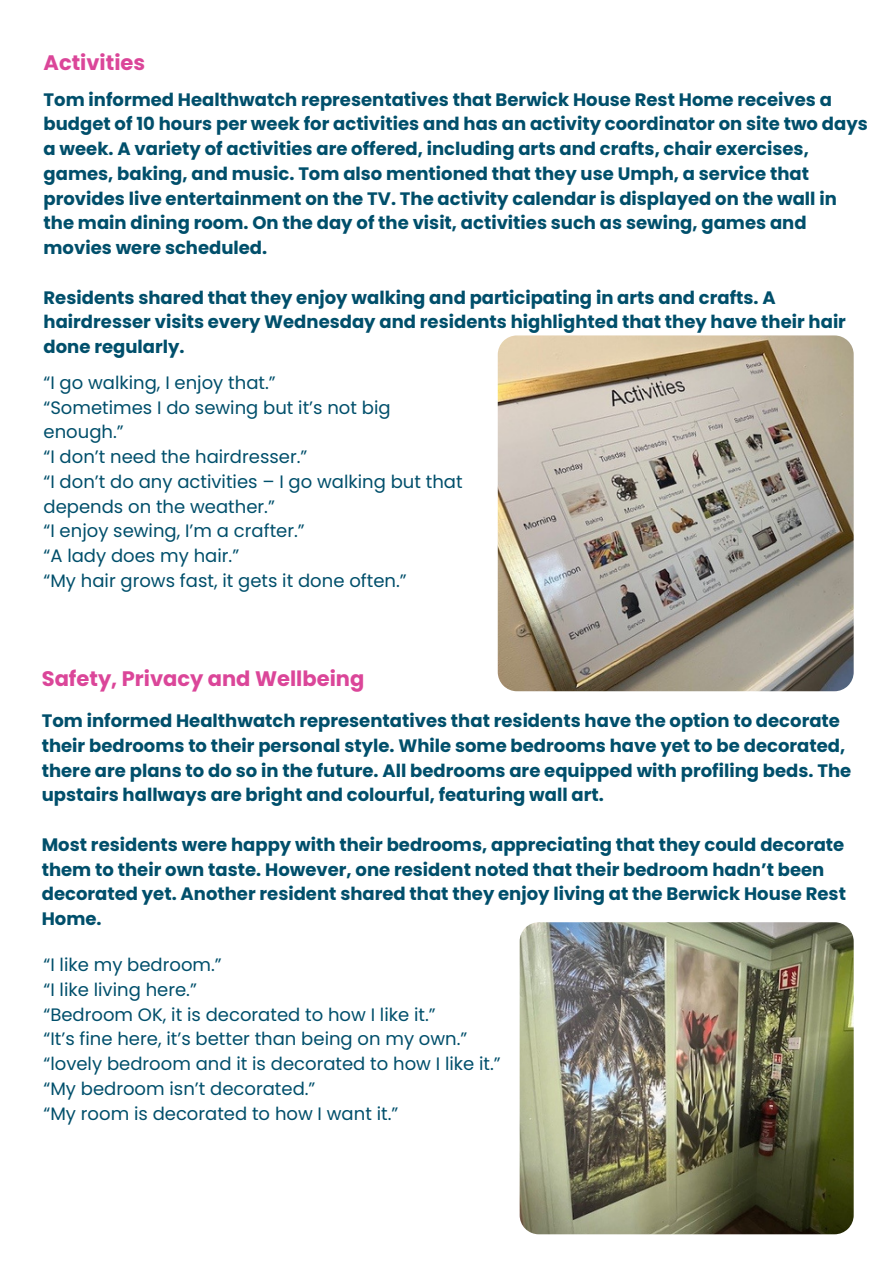
<style>
.page{position:relative;width:894px;height:1264px;background:#fff}
.page>*{position:absolute;margin:0;border:0;box-sizing:border-box;transform-origin:0 0}
.t1{font:700 21px "Poppins";color:#db4699}
.t2{font:700 18px/24.8px "Poppins";color:#004f6b}
.t3{font:18px/24.8px "Poppins";color:#004f6b}
</style>
<div class="page">
<img style="left:497px;top:335px;width:356px;height:356px">
<img style="left:519px;top:922px;width:334px;height:312px">
<h2 class="t1" style="left:44px;top:48px;width:103px">Activities</h2>
<p class="t2" style="left:44px;top:87px;width:825px">Tom informed Healthwatch representatives that Berwick House Rest Home receives a budget of 10 hours per week for activities and has an activity coordinator on site two days a week. A variety of activities are offered, including arts and crafts, chair exercises, games, baking, and music. Tom also mentioned that they use Umph, a service that provides live entertainment on the TV. The activity calendar is displayed on the wall in the main dining room. On the day of the visit, activities such as sewing, games and movies were scheduled.</p>
<p class="t2" style="left:44px;top:285px;width:803px">Residents shared that they enjoy walking and participating in arts and crafts. A hairdresser visits every Wednesday and residents highlighted that they have their hair done regularly.</p>
<p class="t3" style="left:44px;top:370px;width:233px">“I go walking, I enjoy that.”</p>
<p class="t3" style="left:44px;top:395px;width:348px">“Sometimes I do sewing but it’s not big enough.”</p>
<p class="t3" style="left:44px;top:444px;width:265px">“I don’t need the hairdresser.”</p>
<p class="t3" style="left:44px;top:469px;width:420px">“I don’t do any activities – I go walking but that depends on the weather.”</p>
<p class="t3" style="left:44px;top:518px;width:262px">“I enjoy sewing, I’m a crafter.”</p>
<p class="t3" style="left:44px;top:543px;width:197px">“A lady does my hair.”</p>
<p class="t3" style="left:44px;top:568px;width:364px">“My hair grows fast, it gets it done often.”</p>
<p class="t1" style="left:42px;top:664px;width:324px">Safety, Privacy and Wellbeing</p>
<p class="t2" style="left:42px;top:708px;width:810px">Tom informed Healthwatch representatives that residents have the option to decorate their bedrooms to their personal style. While some bedrooms have yet to be decorated, there are plans to do so in the future. All bedrooms are equipped with profiling beds. The upstairs hallways are bright and colourful, featuring wall art.</p>
<p class="t2" style="left:42px;top:832px;width:805px">Most residents were happy with their bedrooms, appreciating that they could decorate them to their own taste. However, one resident noted that their bedroom hadn’t been decorated yet. Another resident shared that they enjoy living at the Berwick House Rest Home.</p>
<h1 class="t3" style="left:44px;top:952px;width:180px">“I like my bedroom.”</h1>
<h2 class="t3" style="left:44px;top:977px;width:155px">“I like living here.”</h2>
<h2 class="t3" style="left:44px;top:1001px;width:393px">“Bedroom OK, it is decorated to how I like it.”</h2>
<p class="t3" style="left:44px;top:1026px;width:425px">“It’s fine here, it’s better than being on my own.”</p>
<p class="t3" style="left:44px;top:1051px;width:458px">“lovely bedroom and it is decorated to how I like it.”</p>
<p class="t3" style="left:44px;top:1076px;width:273px">“My bedroom isn’t decorated.”</p>
<p class="t3" style="left:44px;top:1100px;width:356px">“My room is decorated to how I want it.”</p>
</div>
